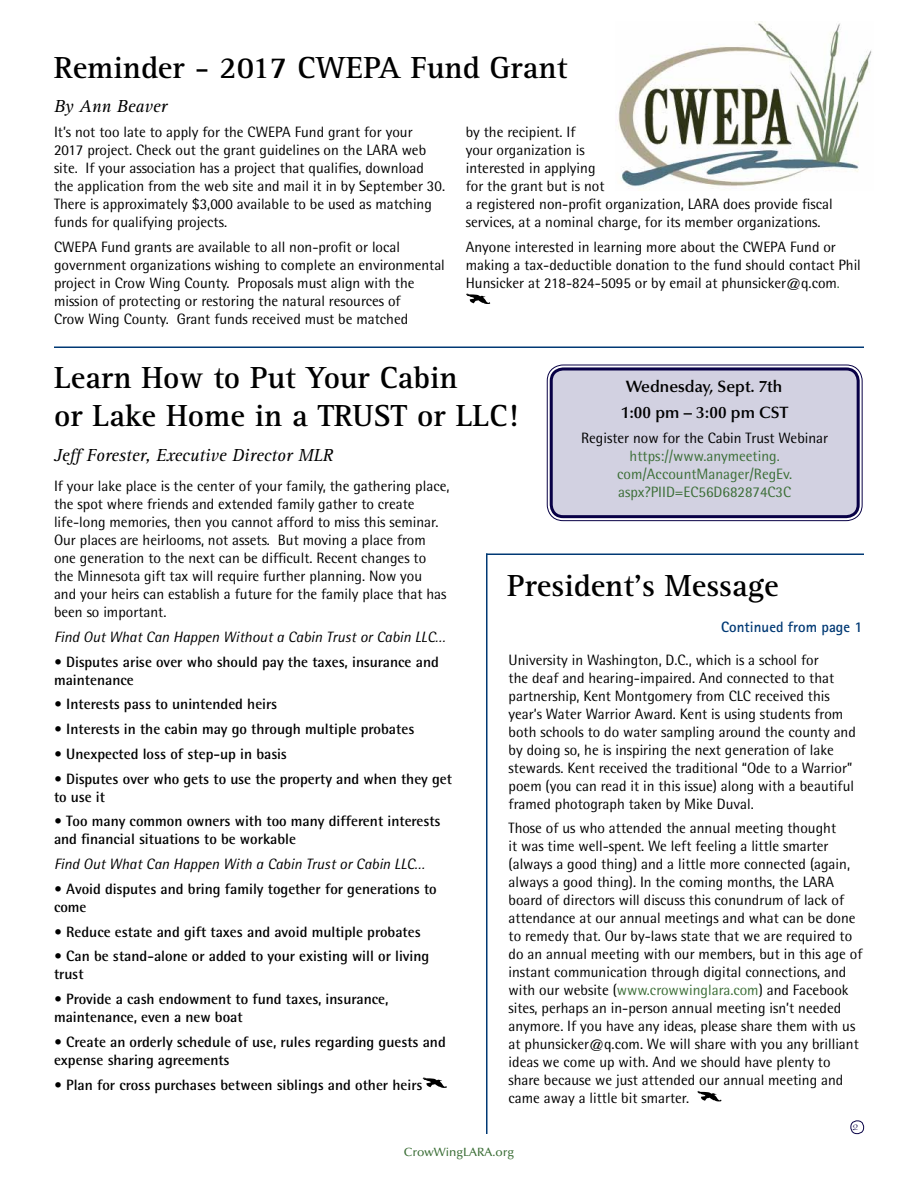
<style>
.page{position:relative;width:918px;height:1188px;background:#fff}
.page>*{position:absolute;margin:0;border:0;box-sizing:border-box;transform-origin:0 0}
.t1{font:700 31.5px/37.8px "Rotis Serif";color:#000}
.t2{font:italic 18px "Rotis Serif";color:#000}
.t3{font:600 16.5px/26.2px "Optima";color:#000}
.t4{font:15px/18px "Rotis Semi Sans";color:#000}
.t5{font:700 15px/18px "Rotis Semi Sans";color:#000}
.t6{font:italic 15px "Rotis Semi Sans";color:#000}
.t7{font:15px/18px "Rotis Semi Sans";color:#3b6e36;text-align:center}
.t8{font:700 15px "Rotis Sans Serif";color:#003974}
.t9{font:500 12px "Optima";color:#3b6e36}
.t10{font:10.5px "Present";color:#080046}
.s1{color:#3b6e36}
</style>
<div class="page">
<div style="left:850px;top:1120px;width:14px;height:14px;border:1px solid #080046;border-radius:6px"></div>
<svg style="left:466px;top:293px;width:24px;height:11px"></svg>
<img style="left:618px;top:21px;width:254px;height:169px">
<hr style="left:486px;top:554px;width:2px;height:580px;background:#003974">
<hr style="left:54px;top:346px;width:810px;height:2px;background:#003974">
<svg style="left:422px;top:1077px;width:25px;height:11px"></svg>
<hr style="left:486px;top:554px;width:378px;height:1px;background:#003974">
<div style="left:550px;top:368px;width:310px;height:150px;background:#d2d1e1;border-radius:14px"></div>
<div style="left:547px;top:364px;width:316px;height:157px;border:1px solid #080046;border-radius:16px"></div>
<div style="left:550px;top:368px;width:310px;height:150px;border:3px solid #080046;border-radius:12px"></div>
<svg style="left:697px;top:1091px;width:25px;height:11px"></svg>
<h1 class="t1" style="left:54px;top:49px;width:515px">Reminder - 2017 CWEPA Fund Grant</h1>
<p class="t2" style="left:54px;top:96px;width:115px">By Ann Beaver</p>
<p class="t4" style="left:54px;top:123px;width:393px">It’s not too late to apply for the CWEPA Fund grant for your 2017 project. Check out the grant guidelines on the LARA web site. If your association has a project that qualifies, download the application from the web site and mail it in by September 30.<br>There is approximately $3,000 available to be used as matching funds for qualifying projects.</p>
<p class="t4" style="left:54px;top:238px;width:392px">CWEPA Fund grants are available to all non-profit or local government organizations wishing to complete an environmental project in Crow Wing County. Proposals must align with the mission of protecting or restoring the natural resources of<br>Crow Wing County. Grant funds received must be matched</p>
<p class="t4" style="left:466px;top:123px;width:369px">by the recipient. If<br>your organization is<br>interested in applying<br>for the grant but is not<br>a registered non-profit organization, LARA does provide fiscal services, at a nominal charge, for its member organizations.</p>
<p class="t4" style="left:466px;top:238px;width:397px">Anyone interested in learning more about the CWEPA Fund or making a tax-deductible donation to the fund should contact Phil<br>Hunsicker at 218-824-5095 or by email at phunsicker@q.com<span class="s1">.</span></p>
<h1 class="t1" style="left:54px;top:360px;width:466px">Learn How to Put Your Cabin<br>or Lake Home in a TRUST or LLC!</h1>
<p class="t2" style="left:54px;top:445px;width:281px">Jeff Forester, Executive Director MLR</p>
<p class="t4" style="left:54px;top:477px;width:397px">If your lake place is the center of your family, the gathering place, the spot where friends and extended family gather to create life-long memories, then you cannot afford to miss this seminar.<br>Our places are heirlooms, not assets. But moving a place from one generation to the next can be difficult. Recent changes to the Minnesota gift tax will require further planning. Now you<br>and your heirs can establish a future for the family place that has been so important.</p>
<p class="t6" style="left:54px;top:628px;width:393px">Find Out What Can Happen Without a Cabin Trust or Cabin LLC…</p>
<p class="t5" style="left:54px;top:652px;width:386px">• Disputes arise over who should pay the taxes, insurance and maintenance</p>
<p class="t5" style="left:54px;top:695px;width:225px">• Interests pass to unintended heirs</p>
<p class="t5" style="left:54px;top:720px;width:362px">• Interests in the cabin may go through multiple probates</p>
<p class="t5" style="left:54px;top:745px;width:234px">• Unexpected loss of step-up in basis</p>
<p class="t5" style="left:54px;top:769px;width:400px">• Disputes over who gets to use the property and when they get to use it</p>
<p class="t5" style="left:54px;top:812px;width:388px">• Too many common owners with too many different interests and financial situations to be workable</p>
<p class="t6" style="left:54px;top:855px;width:372px">Find Out What Can Happen With a Cabin Trust or Cabin LLC…</p>
<p class="t5" style="left:54px;top:880px;width:384px">• Avoid disputes and bring family together for generations to come</p>
<p class="t5" style="left:54px;top:922px;width:368px">• Reduce estate and gift taxes and avoid multiple probates</p>
<p class="t5" style="left:54px;top:947px;width:377px">• Can be stand-alone or added to your existing will or living trust</p>
<p class="t5" style="left:54px;top:990px;width:336px">• Provide a cash endowment to fund taxes, insurance, maintenance, even a new boat</p>
<p class="t5" style="left:54px;top:1033px;width:393px">• Create an orderly schedule of use, rules regarding guests and expense sharing agreements</p>
<p class="t5" style="left:54px;top:1075px;width:370px">• Plan for cross purchases between siblings and other heirs</p>
<p class="t3" style="left:621px;top:374px;width:169px">Wednesday, Sept. 7th<br>1:00 pm – 3:00 pm CST</p>
<p class="t4" style="left:581px;top:429px;width:249px">Register now for the Cabin Trust Webinar</p>
<p class="t7" style="left:617px;top:447px;width:176px">https://www.anymeeting. com/AccountManager/RegEv. aspx?PIID=EC56D682874C3C</p>
<h1 class="t1" style="left:507px;top:567px;width:273px">President’s Message</h1>
<p class="t8" style="left:721px;top:617px;width:143px">Continued from page 1</p>
<p class="t4" style="left:509px;top:650px;width:349px">University in Washington, D.C., which is a school for<br>the deaf and hearing-impaired. And connected to that partnership, Kent Montgomery from CLC received this year’s Water Warrior Award. Kent is using students from both schools to do water sampling around the county and by doing so, he is inspiring the next generation of lake stewards. Kent received the traditional “Ode to a Warrior” poem (you can read it in this issue) along with a beautiful framed photograph taken by Mike Duval.</p>
<p class="t4" style="left:509px;top:819px;width:355px">Those of us who attended the annual meeting thought<br>it was time well-spent. We left feeling a little smarter (always a good thing) and a little more connected (again, always a good thing). In the coming months, the LARA board of directors will discuss this conundrum of lack of attendance at our annual meetings and what can be done to remedy that. Our by-laws state that we are required to do an annual meeting with our members, but in this age of instant communication through digital connections, and with our website (<span class="s1">www.crowwinglara.com</span>) and Facebook sites, perhaps an in-person annual meeting isn’t needed anymore. If you have any ideas, please share them with us at phunsicker@q.com. We will share with you any brilliant ideas we come up with. And we should have plenty to share because we just attended our annual meeting and came away a little bit smarter.</p>
<p class="t9" style="left:404px;top:1145px;width:112px">CrowWingLARA.org</p>
<p class="t10" style="left:853px;top:1121px;width:7px">2</p>
</div>
